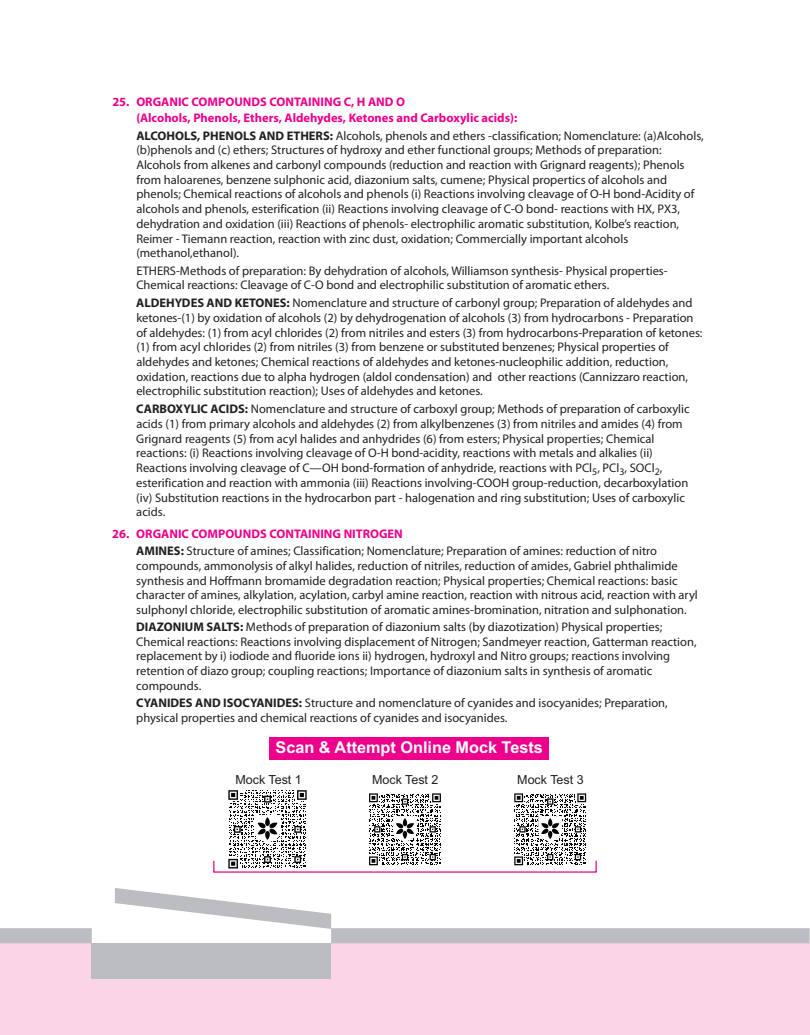
<style>
.page{position:relative;width:810px;height:1035px;background:#fff}
.page>*{position:absolute;margin:0;border:0;box-sizing:border-box;transform-origin:0 0}
.t1{font:700 16.25px "Arial";color:#fff}
.t2{font:12.5px/14.8px "Myriad Pro";color:#231f20}
.t3{font:700 12.5px/15.5px "Myriad Pro";color:#ec008c}
.t4{font:12.5px "Arial";color:#231f20}
.t5{font:10px "Myriad Pro";color:#231f20}
.s1{font-weight:700}
.s2{font-weight:700;color:#ec008c}
</style>
<div class="page">
<div style="left:0;top:943px;width:810px;height:92px;background:#fad5e5"></div>
<svg style="left:0;top:888px;width:810px;height:55px"></svg>
<div style="left:91px;top:943px;width:240px;height:36px;background:#bbbdc0"></div>
<div style="left:269px;top:737px;width:280px;height:23px;background:#ec008c"></div>
<svg style="left:228px;top:790px;width:79px;height:79px"></svg>
<svg style="left:369px;top:793px;width:72px;height:72px"></svg>
<svg style="left:514px;top:793px;width:72px;height:72px"></svg>
<p class="t3" style="left:136px;top:95px;width:382px;text-indent:-24px">25. ORGANIC COMPOUNDS CONTAINING C, H AND O<br>(Alcohols, Phenols, Ethers, Aldehydes, Ketones and Carboxylic acids):</p>
<p class="t2" style="left:136px;top:129px;width:569px"><span class="s1">ALCOHOLS, PHENOLS AND ETHERS:</span> Alcohols, phenols and ethers -classification; Nomenclature: (a)Alcohols, (b)phenols and (c) ethers; Structures of hydroxy and ether functional groups; Methods of preparation:<br>Alcohols from alkenes and carbonyl compounds (reduction and reaction with Grignard reagents); Phenols from haloarenes, benzene sulphonic acid, diazonium salts, cumene; Physical propertics of alcohols and phenols; Chemical reactions of alcohols and phenols (i) Reactions involving cleavage of O-H bond-Acidity of alcohols and phenols, esterification (ii) Reactions involving cleavage of C-O bond- reactions with HX, PX3, dehydration and oxidation (iii) Reactions of phenols- electrophilic aromatic substitution, Kolbe’s reaction, Reimer - Tiemann reaction, reaction with zinc dust, oxidation; Commercially important alcohols (methanol,ethanol).</p>
<p class="t2" style="left:136px;top:264px;width:533px">ETHERS-Methods of preparation: By dehydration of alcohols, Williamson synthesis- Physical properties-<br>Chemical reactions: Cleavage of C-O bond and electrophilic substitution of aromatic ethers.</p>
<p class="t2" style="left:136px;top:297px;width:568px"><span class="s1">ALDEHYDES AND KETONES:</span> Nomenclature and structure of carbonyl group; Preparation of aldehydes and ketones-(1) by oxidation of alcohols (2) by dehydrogenation of alcohols (3) from hydrocarbons - Preparation of aldehydes: (1) from acyl chlorides (2) from nitriles and esters (3) from hydrocarbons-Preparation of ketones: (1) from acyl chlorides (2) from nitriles (3) from benzene or substituted benzenes; Physical properties of aldehydes and ketones; Chemical reactions of aldehydes and ketones-nucleophilic addition, reduction, oxidation, reactions due to alpha hydrogen (aldol condensation) and other reactions (Cannizzaro reaction, electrophilic substitution reaction); Uses of aldehydes and ketones.</p>
<p class="t2" style="left:136px;top:403px;width:555px"><span class="s1">CARBOXYLIC ACIDS:</span> Nomenclature and structure of carboxyl group; Methods of preparation of carboxylic acids (1) from primary alcohols and aldehydes (2) from alkylbenzenes (3) from nitriles and amides (4) from Grignard reagents (5) from acyl halides and anhydrides (6) from esters; Physical properties; Chemical reactions: (i) Reactions involving cleavage of O-H bond-acidity, reactions with metals and alkalies (ii)<br>Reactions involving cleavage of C—OH bond-formation of anhydride, reactions with PCl , PCl , SOCl ,</p>
<p class="t5" style="left:592px;top:468px;width:7px">5</p>
<p class="t5" style="left:619px;top:468px;width:7px">3</p>
<p class="t5" style="left:655px;top:468px;width:7px">2</p>
<p class="t2" style="left:136px;top:476px;width:554px">esterification and reaction with ammonia (iii) Reactions involving-COOH group-reduction, decarboxylation (iv) Substitution reactions in the hydrocarbon part - halogenation and ring substitution; Uses of carboxylic acids.</p>
<p class="t2" style="left:136px;top:526px;width:522px;line-height:17px;text-indent:-24px"><span class="s2">26. ORGANIC COMPOUNDS CONTAINING NITROGEN<br></span><span class="s1">AMINES:</span> Structure of amines; Classification; Nomenclature; Preparation of amines: reduction of nitro</p>
<p class="t2" style="left:136px;top:559px;width:563px">compounds, ammonolysis of alkyl halides, reduction of nitriles, reduction of amides, Gabriel phthalimide synthesis and Hoffmann bromamide degradation reaction; Physical properties; Chemical reactions: basic character of amines, alkylation, acylation, carbyl amine reaction, reaction with nitrous acid, reaction with aryl sulphonyl chloride, electrophilic substitution of aromatic amines-bromination, nitration and sulphonation.</p>
<p class="t2" style="left:136px;top:621px;width:562px"><span class="s1">DIAZONIUM SALTS:</span> Methods of preparation of diazonium salts (by diazotization) Physical properties; Chemical reactions: Reactions involving displacement of Nitrogen; Sandmeyer reaction, Gatterman reaction, replacement by i) iodiode and fluoride ions ii) hydrogen, hydroxyl and Nitro groups; reactions involving retention of diazo group; coupling reactions; Importance of diazonium salts in synthesis of aromatic compounds.</p>
<p class="t2" style="left:136px;top:696px;width:533px"><span class="s1">CYANIDES AND ISOCYANIDES:</span> Structure and nomenclature of cyanides and isocyanides; Preparation, physical properties and chemical reactions of cyanides and isocyanides.</p>
<h1 class="t1" style="left:276px;top:741px;width:269px">Scan &amp; Attempt Online Mock Tests</h1>
<p class="t4" style="left:235px;top:775px;width:68px">Mock Test 1</p>
<p class="t4" style="left:372px;top:775px;width:68px">Mock Test 2</p>
<p class="t4" style="left:517px;top:775px;width:68px">Mock Test 3</p>
</div>
